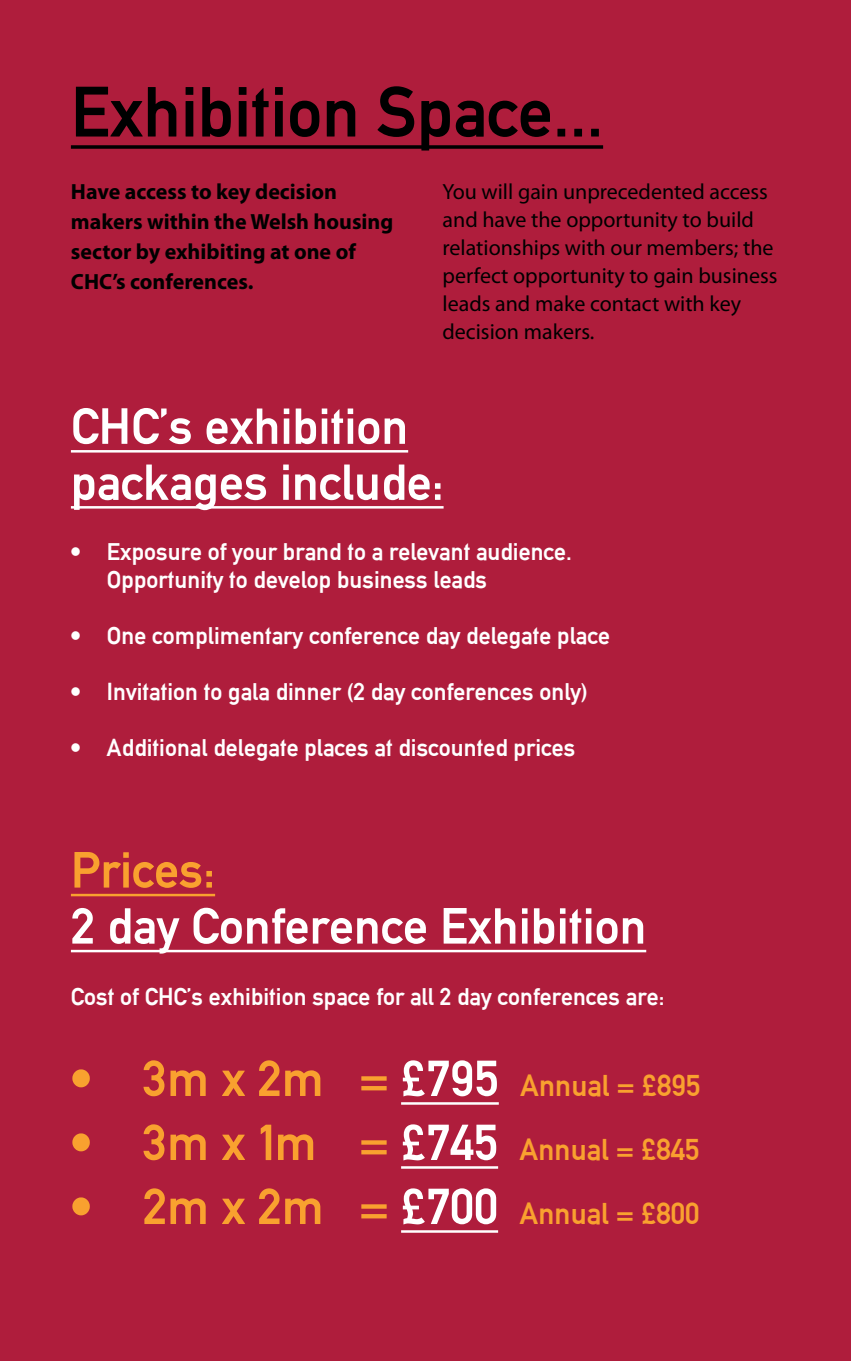
<style>
.page{position:relative;width:851px;height:1361px;background:#fff}
.page>*{position:absolute;margin:0;border:0;box-sizing:border-box;transform-origin:0 0}
.t1{font:70px "Alte DIN1451 Mittelschriftgepraegt";color:#000}
.t2{font:50px/56px "Alte DIN1451 Mittelschriftgepraegt";color:#fff}
.t3{font:50px "Alte DIN1451 Mittelschriftgepraegt";color:#f9a12f}
.t4{font:30px "Alte DIN1451 Mittelschriftgepraegt";color:#f9a12f}
.t5{font:24px/28px "Alte DIN1451 Mittelschriftgepraegt";color:#fff}
.t6{font:22px/28px "Myriad Pro";color:#000}
.t7{font:700 22px/30px "Myriad Pro";color:#000}
.s1{font-size:50px}
.s2{font-size:50px;color:#fff}
</style>
<div class="page">
<div style="left:0;top:0;width:850px;height:1361px;background:#af1d3c"></div>
<svg style="left:71px;top:145px;width:532px;height:4px;background:#150307"></svg>
<hr style="left:71px;top:450px;width:337px;height:2px;background:#fff">
<hr style="left:71px;top:506px;width:372px;height:2px;background:#fff">
<hr style="left:71px;top:894px;width:144px;height:2px;background:#f9a12f">
<hr style="left:71px;top:950px;width:575px;height:2px;background:#fff">
<hr style="left:401px;top:1102px;width:97px;height:2px;background:#fff">
<hr style="left:401px;top:1166px;width:97px;height:2px;background:#fff">
<hr style="left:401px;top:1230px;width:97px;height:2px;background:#fff">
<h1 class="t1" style="left:71px;top:70px;width:534px">Exhibition Space...</h1>
<p class="t7" style="left:71px;top:176px;width:324px">Have access to key decision makers within the Welsh housing sector by exhibiting at one of<br>CHC’s conferences.</p>
<p class="t6" style="left:442px;top:177px;width:336px">You will gain unprecedented access and have the opportunity to build relationships with our members; the perfect opportunity to gain business leads and make contact with key decision makers.</p>
<h2 class="t2" style="left:71px;top:398px;width:374px">CHC’s exhibition packages include:</h2>
<p class="t5" style="left:107px;top:537px;width:466px;text-indent:-36px">• Exposure of your brand to a relevant audience.<br>Opportunity to develop business leads</p>
<p class="t5" style="left:71px;top:621px;width:540px">• One complimentary conference day delegate place</p>
<p class="t5" style="left:71px;top:677px;width:518px">• Invitation to gala dinner (2 day conferences only)</p>
<p class="t5" style="left:71px;top:733px;width:506px">• Additional delegate places at discounted prices</p>
<h2 class="t3" style="left:71px;top:840px;width:146px">Prices:</h2>
<h2 class="t2" style="left:71px;top:897px;width:577px">2 day Conference Exhibition</h2>
<p class="t5" style="left:71px;top:982px;width:595px">Cost of CHC’s exhibition space for all 2 day conferences are:</p>
<p class="t4" style="left:71px;top:1067px;width:631px"><span class="s1">• 3m x 2m =</span> <span class="s2">£795</span> Annual = £895</p>
<p class="t4" style="left:71px;top:1131px;width:630px"><span class="s1">• 3m x 1m =</span> <span class="s2">£745</span> Annual = £845</p>
<p class="t4" style="left:71px;top:1195px;width:630px"><span class="s1">• 2m x 2m =</span> <span class="s2">£700</span> Annual = £800</p>
</div>
